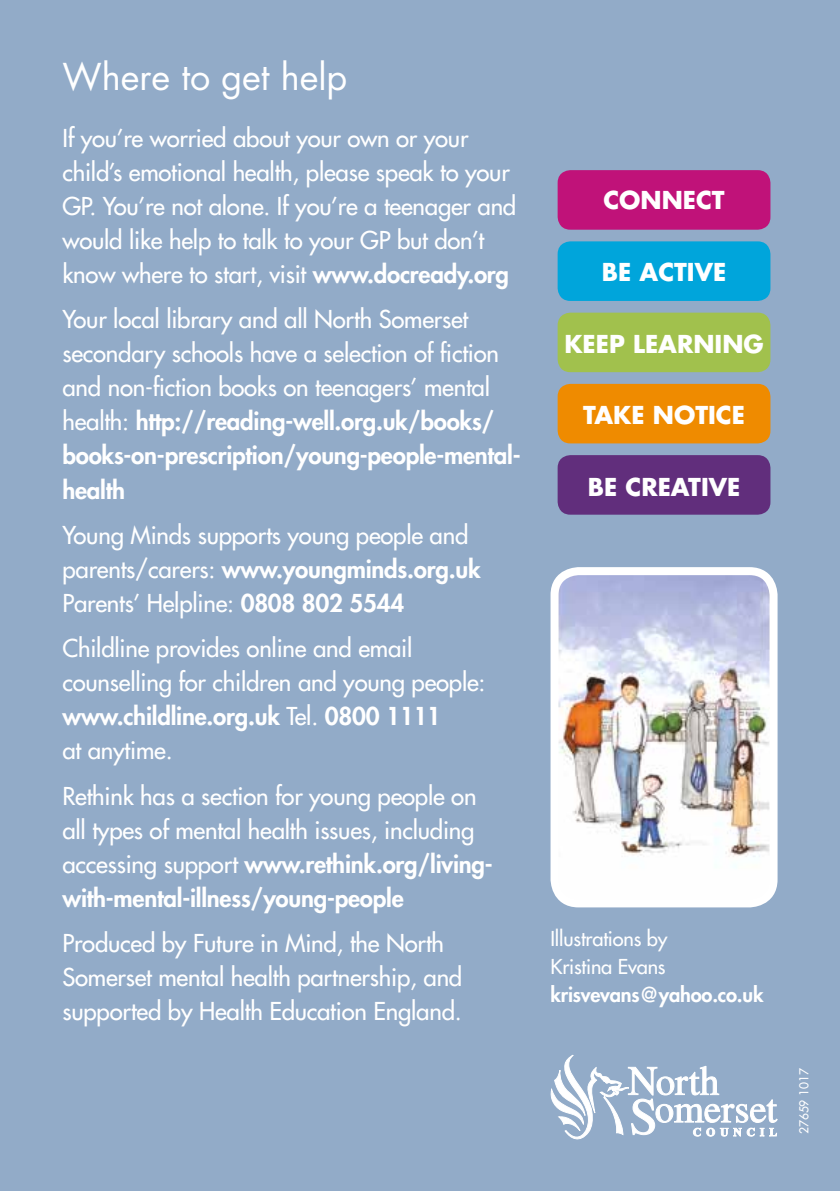
<style>
.page{position:relative;width:840px;height:1191px;background:#fff}
.page>*{position:absolute;margin:0;border:0;box-sizing:border-box;transform-origin:0 0}
.t1{font:36px "Futura LT";color:#fff}
.t2{font:24px/34px "Futura LT";letter-spacing:-.01em;color:#fff}
.t3{font:700 24px "Futura LT";color:#fff}
.t4{font:20px/28px "Futura LT";letter-spacing:-.01em;color:#fff}
.t5{font:800 20px "Futura LT";letter-spacing:-.01em;color:#fff}
.t6{font:12px "Futura LT";color:#fff}
.s1{font-weight:800}
</style>
<div class="page">
<div style="left:0;top:0;width:839px;height:1191px;background:#92abc8"></div>
<div style="left:557px;top:170px;width:213px;height:60px;background:#c01279;border-radius:13px"></div>
<div style="left:557px;top:241px;width:213px;height:60px;background:#00a5db;border-radius:13px"></div>
<div style="left:557px;top:313px;width:213px;height:59px;background:#a1c14d;border-radius:13px"></div>
<div style="left:557px;top:384px;width:213px;height:59px;background:#ef8b00;border-radius:13px"></div>
<div style="left:557px;top:455px;width:213px;height:59px;background:#612e7c;border-radius:13px"></div>
<img style="left:559px;top:576px;width:209px;height:322px">
<div style="left:550px;top:567px;width:227px;height:340px;border:8px solid #fff;border-radius:24px"></div>
<svg style="left:550px;top:1054px;width:227px;height:86px"></svg>
<h1 class="t1" style="left:62px;top:54px;width:286px">Where to get help</h1>
<p class="t2" style="left:62px;top:121px;width:455px">If you’re worried about your own or your child’s emotional health, please speak to your GP. You’re not alone. If you’re a teenager and would like help to talk to your GP but don’t know where to start, visit <span class="s1">www.docready.org</span></p>
<p class="t2" style="left:62px;top:302px;width:459px">Your local library and all North Somerset secondary schools have a selection of fiction and non-fiction books on teenagers’ mental health: <span class="s1">http://reading-well.org.uk/books/ books-on-prescription/young-people-mental&shy;health</span></p>
<p class="t2" style="left:62px;top:518px;width:419px">Young Minds supports young people and parents/carers: <span class="s1">www.youngminds.org.uk<br></span>Parents’ Helpline: <span class="s1">0808 802 5544</span></p>
<p class="t2" style="left:62px;top:631px;width:424px">Childline provides online and email counselling for children and young people: <span class="s1">www.childline.org.uk</span> Tel. <span class="s1">0800 1111<br></span>at anytime.</p>
<p class="t2" style="left:62px;top:778px;width:431px">Rethink has a section for young people on all types of mental health issues, including accessing support <span class="s1">www.rethink.org/living&shy;with-mental-illness/young-people</span></p>
<p class="t2" style="left:62px;top:926px;width:401px">Produced by Future in Mind, the North<br>Somerset mental health partnership, and supported by Health Education England.</p>
<p class="t3" style="left:603px;top:184px;width:123px">CONNECT</p>
<p class="t3" style="left:601px;top:256px;width:126px">BE ACTIVE</p>
<p class="t3" style="left:564px;top:328px;width:201px">KEEP LEARNING</p>
<p class="t3" style="left:582px;top:399px;width:163px">TAKE NOTICE</p>
<p class="t3" style="left:587px;top:471px;width:154px">BE CREATIVE</p>
<p class="t4" style="left:550px;top:924px;width:118px">Illustrations by<br>Kristina Evans</p>
<p class="t5" style="left:550px;top:981px;width:214px">krisvevans@yahoo.co.uk</p>
<p class="t6" style="left:795px;top:1134px;width:68px;rotate:-90deg">27659 1017</p>
</div>
